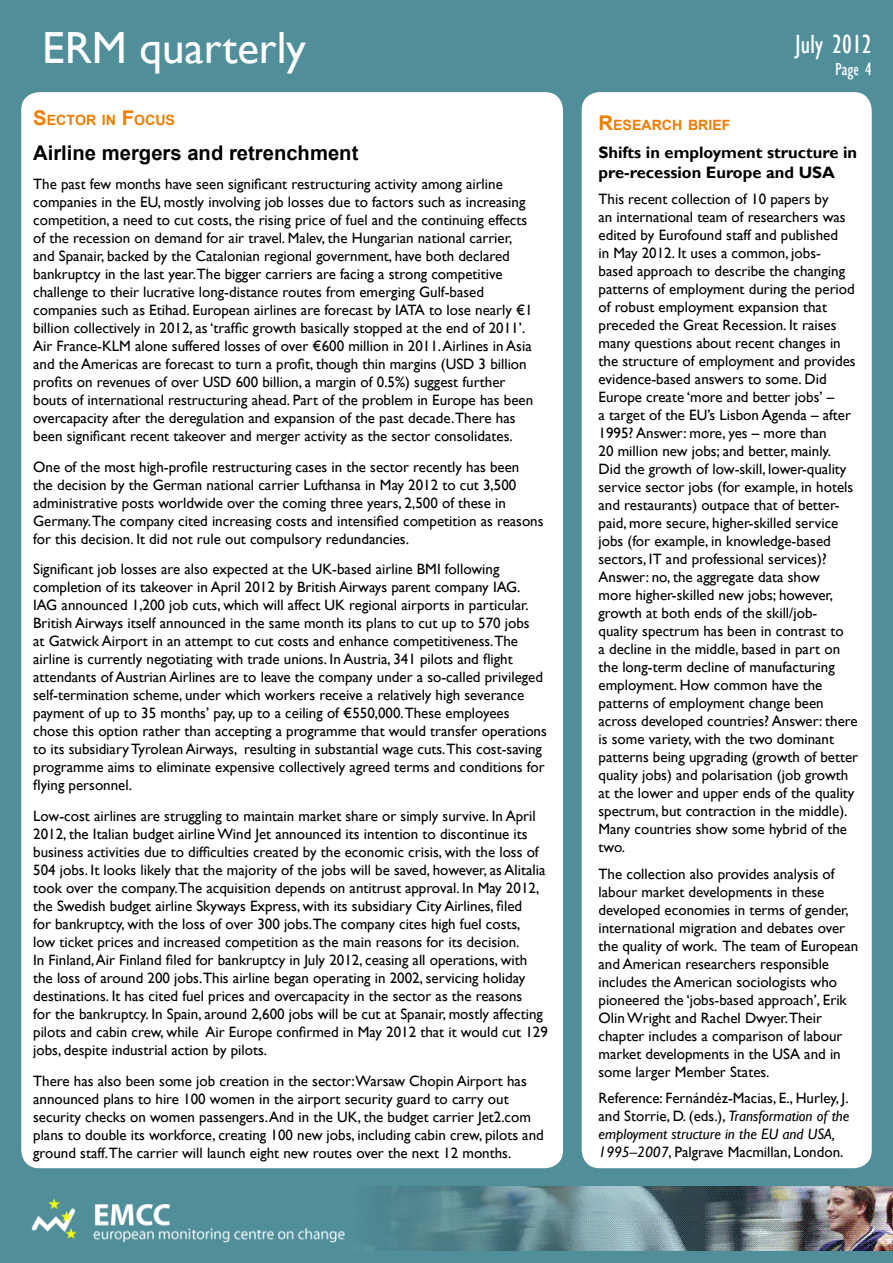
<style>
.page{position:relative;width:893px;height:1263px;background:#fff}
.page>*{position:absolute;margin:0;border:0;box-sizing:border-box;transform-origin:0 0}
.t1{font:45px "Gill Sans";color:#fff}
.t2{font:condensed 27px "Gill Sans";color:#fff}
.t3{font:700 20.25px "Arial";color:#000}
.t4{font:condensed 18px "Gill Sans";color:#fff}
.t5{font:700 16.5px/19.8px "Gill Sans";color:#000}
.t6{font:15px/18px "Gill Sans";color:#000}
.t7{font:700 14.1px "Arial";color:#ee7d00}
.s1{font-size:20.25px}
.s2{font-style:italic}
</style>
<div class="page">
<div style="left:0;top:71px;width:893px;height:1192px;background:#508f9a"></div>
<div style="left:0;top:0;width:893px;height:74px;background:#508f9a"></div>
<div style="left:21px;top:92px;width:542px;height:1076px;background:#fff;border-radius:18px"></div>
<div style="left:582px;top:92px;width:290px;height:1076px;background:#fff;border-radius:18px"></div>
<img style="left:31px;top:1198px;width:309px;height:45px">
<img style="left:340px;top:1186px;width:553px;height:64px">
<h1 class="t1" style="left:42px;top:21px;width:265px">ERM quarterly</h1>
<h2 class="t2" style="left:795px;top:28px;width:78px">July 2012</h2>
<p class="t4" style="left:835px;top:58px;width:38px">Page 4</p>
<p class="t7" style="left:33px;top:111px;width:24px"><span class="s1">S</span>ECT</p>
<p class="t7" style="left:75px;top:111px;width:81px">OR IN <span class="s1">F</span>OCUS</p>
<h3 class="t3" style="left:33px;top:140px;width:327px">Airline mergers and retrenchment</h3>
<p class="t6" style="left:33px;top:175px;width:502px">The past few months have seen significant restructuring activity among airline companies in the EU, mostly involving job losses due to factors such as increasing competition, a need to cut costs, the rising price of fuel and the continuing effects of the recession on demand for air travel. Malev, the Hungarian national carrier, and Spanair, backed by the Catalonian regional government, have both declared bankruptcy in the last year.The bigger carriers are facing a strong competitive challenge to their lucrative long-distance routes from emerging Gulf-based companies such as Etihad. European airlines are forecast by IATA to lose nearly €1 billion collectively in 2012, as ‘traffic growth basically stopped at the end of 2011’.<br>Air France-KLM alone suffered losses of over €600 million in 2011. Airlines in Asia and the Americas are forecast to turn a profit, though thin margins (USD 3 billion profits on revenues of over USD 600 billion, a margin of 0.5%) suggest further bouts of international restructuring ahead. Part of the problem in Europe has been overcapacity after the deregulation and expansion of the past decade.There has been significant recent takeover and merger activity as the sector consolidates.</p>
<p class="t6" style="left:33px;top:458px;width:512px">One of the most high-profile restructuring cases in the sector recently has been<br>the decision by the German national carrier Lufthansa in May 2012 to cut 3,500 administrative posts worldwide over the coming three years, 2,500 of these in Germany.The company cited increasing costs and intensified competition as reasons for this decision. It did not rule out compulsory redundancies.</p>
<p class="t6" style="left:33px;top:561px;width:515px">Significant job losses are also expected at the UK-based airline BMI following completion of its takeover in April 2012 by British Airways parent company IAG.<br>IAG announced 1,200 job cuts, which will affect UK regional airports in particular.<br>British Airways itself announced in the same month its plans to cut up to 570 jobs<br>at Gatwick Airport in an attempt to cut costs and enhance competitiveness.The airline is currently negotiating with trade unions. In Austria, 341 pilots and flight attendants of Austrian Airlines are to leave the company under a so-called privileged self-termination scheme, under which workers receive a relatively high severance payment of up to 35 months’ pay, up to a ceiling of €550,000.These employees chose this option rather than accepting a programme that would transfer operations to its subsidiary Tyrolean Airways, resulting in substantial wage cuts.This cost-saving programme aims to eliminate expensive collectively agreed terms and conditions for flying personnel.</p>
<p class="t6" style="left:33px;top:807px;width:516px">Low-cost airlines are struggling to maintain market share or simply survive. In April 2012, the Italian budget airline Wind Jet announced its intention to discontinue its business activities due to difficulties created by the economic crisis, with the loss of 504 jobs. It looks likely that the majority of the jobs will be saved, however, as Alitalia took over the company.The acquisition depends on antitrust approval. In May 2012, the Swedish budget airline Skyways Express, with its subsidiary City Airlines, filed<br>for bankruptcy, with the loss of over 300 jobs.The company cites high fuel costs,<br>low ticket prices and increased competition as the main reasons for its decision.<br>In Finland, Air Finland filed for bankruptcy in July 2012, ceasing all operations, with the loss of around 200 jobs.This airline began operating in 2002, servicing holiday destinations. It has cited fuel prices and overcapacity in the sector as the reasons<br>for the bankruptcy. In Spain, around 2,600 jobs will be cut at Spanair, mostly affecting pilots and cabin crew, while Air Europe confirmed in May 2012 that it would cut 129 jobs, despite industrial action by pilots.</p>
<p class="t6" style="left:33px;top:1072px;width:512px">There has also been some job creation in the sector:Warsaw Chopin Airport has announced plans to hire 100 women in the airport security guard to carry out security checks on women passengers. And in the UK, the budget carrier Jet2.com plans to double its workforce, creating 100 new jobs, including cabin crew, pilots and ground staff.The carrier will launch eight new routes over the next 12 months.</p>
<p class="t7" style="left:598px;top:115px;width:25px"><span class="s1">R</span>ESE</p>
<p class="t7" style="left:641px;top:115px;width:91px">ARCH BRIEF</p>
<p class="t5" style="left:598px;top:143px;width:260px">Shifts in employment structure in pre-recession Europe and USA</p>
<p class="t6" style="left:598px;top:190px;width:261px">This recent collection of 10 papers by<br>an international team of researchers was edited by Eurofound staff and published<br>in May 2012. It uses a common, jobs&shy;based approach to describe the changing patterns of employment during the period of robust employment expansion that preceded the Great Recession. It raises many questions about recent changes in the structure of employment and provides evidence-based answers to some. Did Europe create ‘more and better jobs’ –<br>a target of the EU’s Lisbon Agenda – after 1995? Answer: more, yes – more than<br>20 million new jobs; and better, mainly.<br>Did the growth of low-skill, lower-quality service sector jobs (for example, in hotels and restaurants) outpace that of better&shy;paid, more secure, higher-skilled service jobs (for example, in knowledge-based sectors, IT and professional services)?<br>Answer: no, the aggregate data show<br>more higher-skilled new jobs; however, growth at both ends of the skill/job&shy;quality spectrum has been in contrast to<br>a decline in the middle, based in part on the long-term decline of manufacturing employment. How common have the patterns of employment change been across developed countries? Answer: there is some variety, with the two dominant patterns being upgrading (growth of better quality jobs) and polarisation (job growth at the lower and upper ends of the quality spectrum, but contraction in the middle).<br>Many countries show some hybrid of the two.</p>
<p class="t6" style="left:598px;top:865px;width:261px">The collection also provides analysis of labour market developments in these developed economies in terms of gender, international migration and debates over the quality of work. The team of European and American researchers responsible includes the American sociologists who pioneered the ‘jobs-based approach’, Erik Olin Wright and Rachel Dwyer.Their chapter includes a comparison of labour market developments in the USA and in some larger Member States.</p>
<p class="t6" style="left:598px;top:1089px;width:252px">Reference: Fernándéz-Macias, E., Hurley, J. and Storrie, D. (eds.), <span class="s2">Transformation of the employment structure in the EU and USA, 1995–2007</span>, Palgrave Macmillan, London.</p>
</div>
